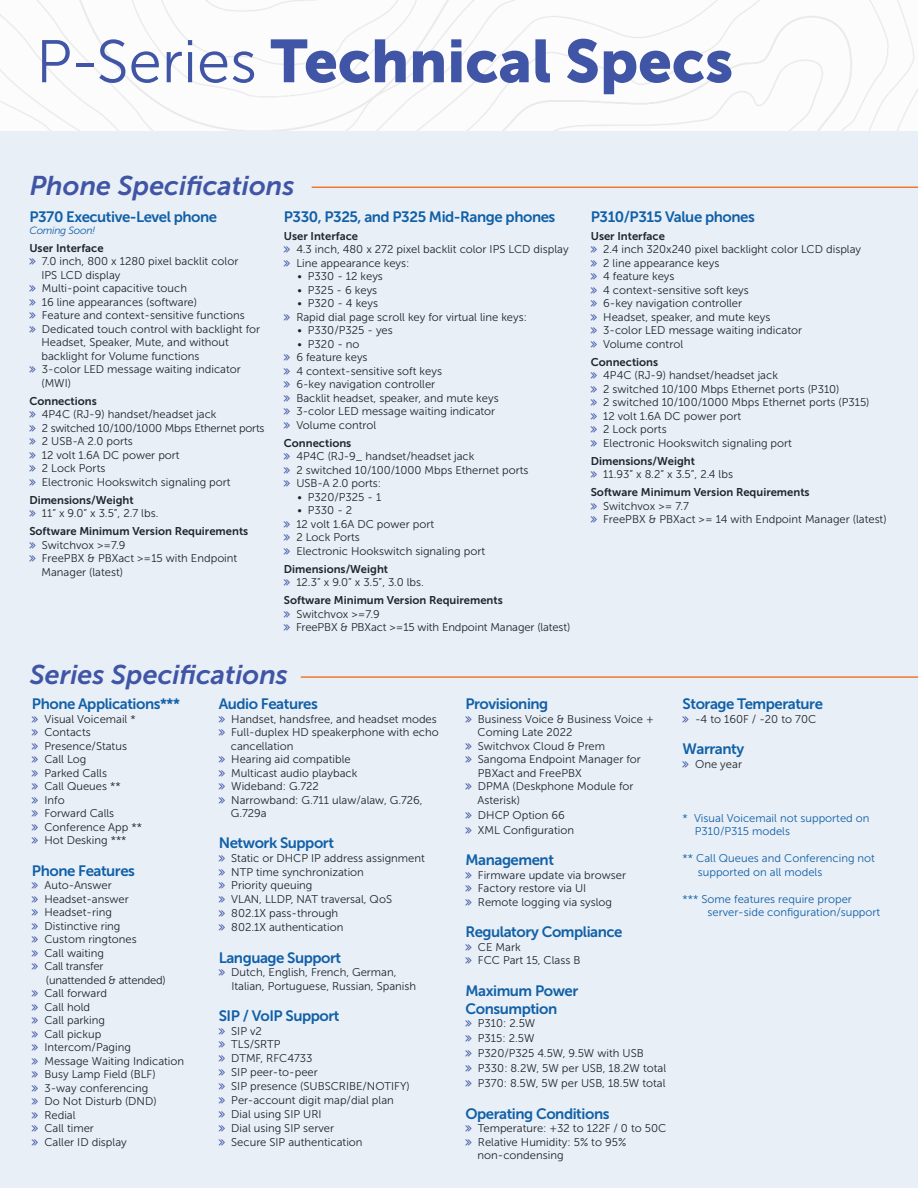
<style>
.page{position:relative;width:918px;height:1188px;background:#fff}
.page>*{position:absolute;margin:0;border:0;box-sizing:border-box;transform-origin:0 0}
.t1{font:60px "Museo Sans 900";color:#4055a5}
.t2{font:italic 27px "Museo Sans 700";color:#4055a5}
.t3{font:15px/18px "Museo Sans 700";letter-spacing:-.03em;color:#1160a7}
.t4{font:11.25px/13.5px "Museo Sans 300";color:#1e262d}
.t5{font:11.25px "Museo Sans 700";color:#1e262d}
.t6{font:11.25px/13.5px "Museo Sans 300";color:#1160a7}
.t7{font:italic 10.5px "Museo Sans 300";letter-spacing:-.03em;color:#1160a7}
.s1{font-family:"Museo Sans 300"}
</style>
<div class="page">
<div style="left:0;top:132px;width:918px;height:1056px;background:#e8eff7"></div>
<hr style="left:301px;top:676px;width:617px;height:2px;background:#f4772c">
<hr style="left:312px;top:187px;width:606px;height:1px;background:#f4772c">
<h1 class="t1" style="left:36px;top:39px;width:699px"><span class="s1">P-Series</span> Technical Specs</h1>
<h2 class="t2" style="left:30px;top:175px;width:266px">Phone Specifications</h2>
<h3 class="t3" style="left:29px;top:209px;width:189px">P370 Executive-Level phone</h3>
<p class="t7" style="left:29px;top:226px;width:68px">Coming Soon!</p>
<p class="t5" style="left:29px;top:243px;width:76px">User Interface</p>
<p class="t4" style="left:42px;top:256px;width:220px">7.0 inch, 800 x 1280 pixel backlit color<br>IPS LCD display<br>Multi-point capacitive touch<br>16 line appearances (software)<br>Feature and context-sensitive functions<br>Dedicated touch control with backlight for<br>Headset, Speaker, Mute, and without backlight for Volume functions<br>3-color LED message waiting indicator (MWI)</p>
<p class="t5" style="left:29px;top:396px;width:69px">Connections</p>
<p class="t4" style="left:42px;top:409px;width:224px">4P4C (RJ-9) handset/headset jack<br>2 switched 10/100/1000 Mbps Ethernet ports<br>2 USB-A 2.0 ports<br>12 volt 1.6A DC power port<br>2 Lock Ports<br>Electronic Hookswitch signaling port</p>
<p class="t5" style="left:29px;top:495px;width:106px">Dimensions/Weight</p>
<p class="t4" style="left:42px;top:508px;width:118px">11” x 9.0” x 3.5”, 2.7 lbs.</p>
<p class="t5" style="left:29px;top:527px;width:220px">Software Minimum Version Requirements</p>
<p class="t4" style="left:42px;top:539px;width:197px">Switchvox &gt;=7.9<br>FreePBX &amp; PBXact &gt;=15 with Endpoint<br>Manager (latest)</p>
<h3 class="t3" style="left:284px;top:209px;width:273px">P330, P325, and P325 Mid-Range phones</h3>
<p class="t5" style="left:284px;top:231px;width:76px">User Interface</p>
<p class="t4" style="left:296px;top:244px;width:274px">4.3 inch, 480 x 272 pixel backlit color IPS LCD display<br>Line appearance keys:</p>
<p class="t4" style="left:297px;top:271px;width:87px">• P330 - 12 keys</p>
<p class="t4" style="left:297px;top:284px;width:81px">• P325 - 6 keys</p>
<p class="t4" style="left:296px;top:298px;width:232px">• P320 - 4 keys<br>Rapid dial page scroll key for virtual line keys:</p>
<p class="t4" style="left:297px;top:325px;width:97px">• P330/P325 - yes</p>
<p class="t4" style="left:296px;top:338px;width:204px">• P320 - no<br>6 feature keys<br>4 context-sensitive soft keys<br>6-key navigation controller<br>Backlit headset, speaker, and mute keys<br>3-color LED message waiting indicator<br>Volume control</p>
<p class="t5" style="left:284px;top:438px;width:69px">Connections</p>
<p class="t4" style="left:296px;top:451px;width:234px">4P4C (RJ-9_ handset/headset jack<br>2 switched 10/100/1000 Mbps Ethernet ports<br>USB-A 2.0 ports:</p>
<p class="t4" style="left:297px;top:491px;width:85px">• P320/P325 - 1</p>
<p class="t4" style="left:296px;top:505px;width:190px">• P330 - 2<br>12 volt 1.6A DC power port<br>2 Lock Ports<br>Electronic Hookswitch signaling port</p>
<p class="t5" style="left:284px;top:564px;width:106px">Dimensions/Weight</p>
<p class="t4" style="left:296px;top:577px;width:129px">12.3” x 9.0” x 3.5”, 3.0 lbs.</p>
<p class="t5" style="left:284px;top:596px;width:220px">Software Minimum Version Requirements</p>
<p class="t4" style="left:296px;top:608px;width:276px">Switchvox &gt;=7.9<br>FreePBX &amp; PBXact &gt;=15 with Endpoint Manager (latest)</p>
<h2 class="t2" style="left:30px;top:664px;width:260px">Series Specifications</h2>
<h3 class="t3" style="left:591px;top:209px;width:166px">P310/P315 Value phones</h3>
<p class="t5" style="left:591px;top:231px;width:76px">User Interface</p>
<p class="t4" style="left:603px;top:244px;width:259px">2.4 inch 320x240 pixel backlight color LCD display<br>2 line appearance keys<br>4 feature keys<br>4 context-sensitive soft keys<br>6-key navigation controller<br>Headset, speaker, and mute keys<br>3-color LED message waiting indicator<br>Volume control</p>
<p class="t5" style="left:591px;top:357px;width:69px">Connections</p>
<p class="t4" style="left:603px;top:370px;width:268px">4P4C (RJ-9) handset/headset jack<br>2 switched 10/100 Mbps Ethernet ports (P310)<br>2 switched 10/100/1000 Mbps Ethernet ports (P315)<br>12 volt 1.6A DC power port<br>2 Lock ports<br>Electronic Hookswitch signaling port</p>
<p class="t5" style="left:591px;top:456px;width:106px">Dimensions/Weight</p>
<p class="t4" style="left:603px;top:469px;width:131px">11.93” x 8.2” x 3.5”, 2.4 lbs</p>
<p class="t5" style="left:591px;top:488px;width:220px">Software Minimum Version Requirements</p>
<p class="t4" style="left:603px;top:500px;width:285px">Switchvox &gt;= 7.7<br>FreePBX &amp; PBXact &gt;= 14 with Endpoint Manager (latest)</p>
<h3 class="t3" style="left:32px;top:696px;width:149px">Phone Applications***</h3>
<p class="t4" style="left:44px;top:713px;width:99px">Visual Voicemail *<br>Contacts<br>Presence/Status<br>Call Log<br>Parked Calls<br>Call Queues **<br>Info<br>Forward Calls<br>Conference App **<br>Hot Desking ***</p>
<h3 class="t3" style="left:32px;top:863px;width:105px">Phone Features</h3>
<p class="t4" style="left:44px;top:879px;width:141px">Auto-Answer<br>Headset-answer<br>Headset-ring<br>Distinctive ring<br>Custom ringtones<br>Call waiting<br>Call transfer<br>(unattended &amp; attended)<br>Call forward<br>Call hold<br>Call parking<br>Call pickup<br>Intercom/Paging<br>Message Waiting Indication<br>Busy Lamp Field (BLF)<br>3-way conferencing<br>Do Not Disturb (DND)<br>Redial<br>Call timer<br>Caller ID display</p>
<h3 class="t3" style="left:219px;top:696px;width:101px">Audio Features</h3>
<p class="t4" style="left:231px;top:713px;width:209px">Handset, handsfree, and headset modes<br>Full-duplex HD speakerphone with echo cancellation<br>Hearing aid compatible<br>Multicast audio playback<br>Wideband: G.722<br>Narrowband: G.711 ulaw/alaw, G.726,<br>G.729a</p>
<h3 class="t3" style="left:219px;top:835px;width:117px">Network Support</h3>
<p class="t4" style="left:231px;top:852px;width:195px">Static or DHCP IP address assignment<br>NTP time synchronization<br>Priority queuing<br>VLAN, LLDP, NAT traversal, QoS<br>802.1X pass-through<br>802.1X authentication</p>
<h3 class="t3" style="left:219px;top:950px;width:124px">Language Support</h3>
<p class="t4" style="left:231px;top:966px;width:186px">Dutch, English, French, German,<br>Italian, Portuguese, Russian, Spanish</p>
<h3 class="t3" style="left:219px;top:1008px;width:122px">SIP / VoIP Support</h3>
<p class="t4" style="left:231px;top:1025px;width:180px">SIP v2<br>TLS/SRTP<br>DTMF, RFC4733<br>SIP peer-to-peer<br>SIP presence (SUBSCRIBE/NOTIFY)<br>Per-account digit map/dial plan<br>Dial using SIP URI<br>Dial using SIP server<br>Secure SIP authentication</p>
<h3 class="t3" style="left:465px;top:696px;width:84px">Provisioning</h3>
<p class="t4" style="left:478px;top:713px;width:178px">Business Voice &amp; Business Voice +<br>Coming Late 2022<br>Switchvox Cloud &amp; Prem<br>Sangoma Endpoint Manager for<br>PBXact and FreePBX<br>DPMA (Deskphone Module for<br>Asterisk)</p>
<p class="t4" style="left:478px;top:808px;width:98px;line-height:15px">DHCP Option 66<br>XML Configuration</p>
<h3 class="t3" style="left:465px;top:852px;width:90px">Management</h3>
<p class="t4" style="left:478px;top:869px;width:150px">Firmware update via browser<br>Factory restore via UI<br>Remote logging via syslog</p>
<h3 class="t3" style="left:465px;top:924px;width:159px">Regulatory Compliance</h3>
<p class="t4" style="left:478px;top:941px;width:104px">CE Mark<br>FCC Part 15, Class B</p>
<h3 class="t3" style="left:465px;top:983px;width:114px">Maximum Power<br>Consumption</h3>
<p class="t4" style="left:478px;top:1017px;width:190px;line-height:15px">P310: 2.5W<br>P315: 2.5W<br>P320/P325 4.5W, 9.5W with USB<br>P330: 8.2W, 5W per USB, 18.2W total<br>P370: 8.5W, 5W per USB, 18.5W total</p>
<h3 class="t3" style="left:465px;top:1106px;width:146px">Operating Conditions</h3>
<p class="t4" style="left:478px;top:1122px;width:190px">Temperature: +32 to 122F / 0 to 50C<br>Relative Humidity: 5% to 95% non-condensing</p>
<h3 class="t3" style="left:683px;top:696px;width:142px">Storage Temperature</h3>
<p class="t4" style="left:695px;top:713px;width:123px">-4 to 160F / -20 to 70C</p>
<h3 class="t3" style="left:683px;top:741px;width:63px">Warranty</h3>
<p class="t4" style="left:695px;top:758px;width:48px">One year</p>
<p class="t6" style="left:695px;top:812px;width:176px;text-indent:-12px">* Visual Voicemail not supported on<br>P310/P315 models</p>
<p class="t6" style="left:698px;top:852px;width:179px;text-indent:-15px">** Call Queues and Conferencing not supported on all models</p>
<p class="t6" style="left:708px;top:893px;width:174px;text-indent:-25px">*** Some features require proper server-side configuration/support</p>
</div>
